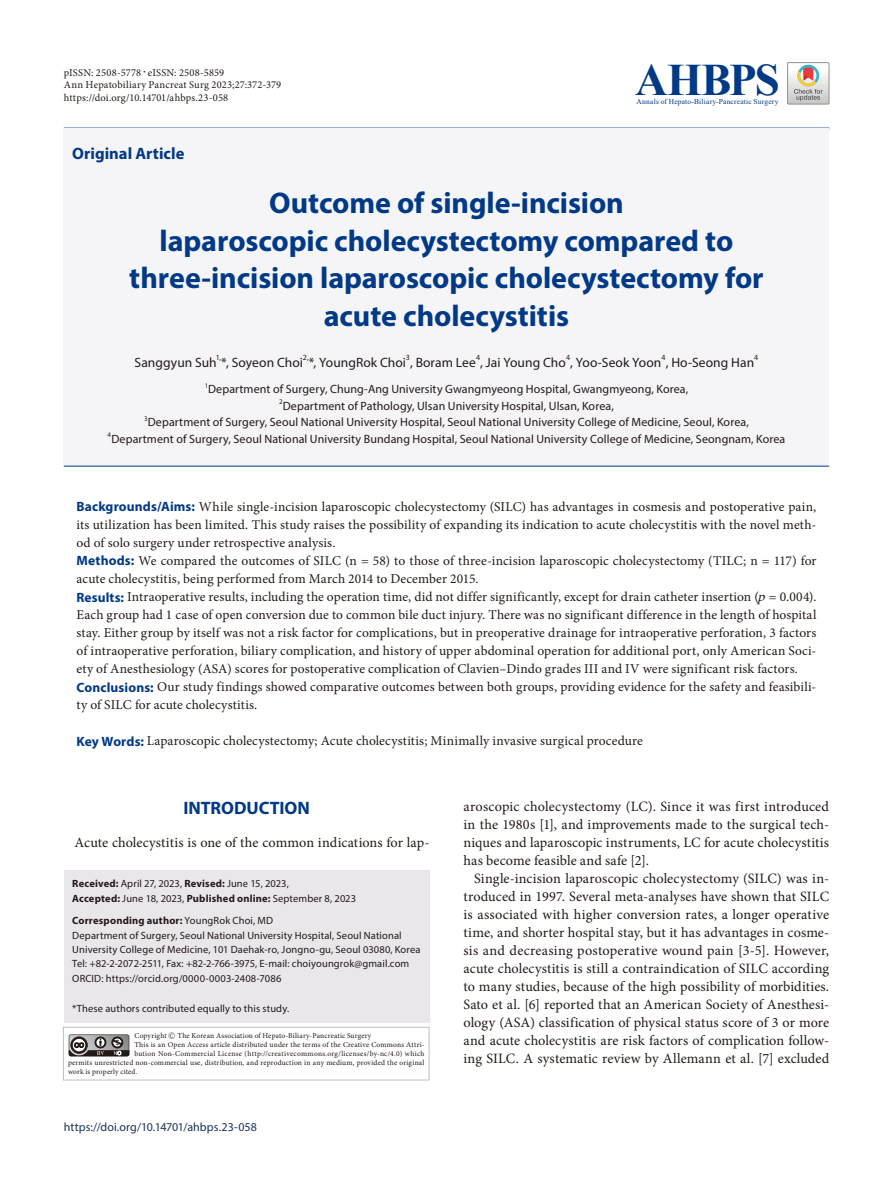
<style>
.page{position:relative;width:893px;height:1191px;background:#fff}
.page>*{position:absolute;margin:0;border:0;box-sizing:border-box;transform-origin:0 0}
.t1{font:700 45px "Times New Roman";letter-spacing:-.03em;color:#003985}
.t2{font:700 30px/37.5px "Myriad Pro";letter-spacing:-.005em;color:#003985;text-align:center}
.t3{font:700 18px "Myriad Pro";letter-spacing:-.005em;color:#003985}
.t4{font:700 16.5px "Myriad Pro";color:#003985}
.t5{font:14.25px "Minion Pro";letter-spacing:.01em;color:#231916}
.t6{font:13.5px/18px "Minion Pro";letter-spacing:.005em;color:#231916}
.t7{font:13.5px "Myriad Pro";letter-spacing:.005em;color:#231916}
.t8{font:12px "Myriad Pro";letter-spacing:.01em;color:#231916}
.t9{font:12px "Myriad Pro";letter-spacing:.005em;color:#193258}
.t10{font:10.5px/14.7px "Myriad Pro";letter-spacing:.01em;color:#231916}
.t11{font:10.5px/12.8px "Minion Pro";letter-spacing:.015em;color:#231916}
.t12{font:7.8px "Myriad Pro";color:#231916}
.t13{font:7.5px "Minion Pro";letter-spacing:.025em;color:#231916}
.t14{font:7.5px "Times New Roman";letter-spacing:.025em;color:#003985}
.t15{font:7.05px "Myriad Pro";color:#231916}
.s1{font-family:"Ko Pub World Batang PM"}
.s2{font-family:"Myriad Pro";font-weight:700;color:#003985}
.s3{font-style:italic}
.s4{font-weight:700}
</style>
<div class="page">
<hr style="left:64px;top:128px;width:765px;height:2px;background:#003985">
<div style="left:64px;top:129px;width:765px;height:337px;background:#f5f4f7"></div>
<hr style="left:64px;top:466px;width:765px;height:1px;background:#003985">
<div style="left:787px;top:62px;width:42px;height:42px;border:1px solid #94908f"></div>
<svg style="left:788px;top:63px;width:41px;height:41px"></svg>
<div style="left:64px;top:870px;width:365px;height:152px;background:#eae7eb"></div>
<div style="left:63px;top:1026px;width:366px;height:54px;border:1px solid #c3bcc8"></div>
<svg style="left:69px;top:1034px;width:60px;height:22px"></svg>
<p class="t11" style="left:64px;top:66px;width:219px">pISSN: 2508-5778<span class="s1">ㆍ</span>eISSN: 2508-5859<br>Ann Hepatobiliary Pancreat Surg 2023;27:372-379 https://doi.org/10.14701/ahbps.23-058</p>
<p class="t4" style="left:72px;top:142px;width:114px">Original Article</p>
<h1 class="t1" style="left:635px;top:47px;width:146px">AHBPS</h1>
<p class="t14" style="left:636px;top:96px;width:144px">Annals of Hepato-Biliary-Pancreatic Surgery</p>
<p class="t2" style="left:129px;top:183px;width:636px">Outcome of single-incision<br>laparoscopic cholecystectomy compared to three-incision laparoscopic cholecystectomy for acute cholecystitis</p>
<p class="t7" style="left:135px;top:354px;width:621px">Sanggyun Suh *, Soyeon Choi *, YoungRok Choi , Boram Lee , Jai Young Cho , Yoo-Seok Yoon , Ho-Seong Han</p>
<p class="t12" style="left:216px;top:353px;width:7px">1,</p>
<p class="t12" style="left:303px;top:353px;width:7px">2,</p>
<p class="t12" style="left:406px;top:353px;width:6px">3</p>
<p class="t12" style="left:476px;top:353px;width:6px">4</p>
<p class="t12" style="left:566px;top:353px;width:6px">4</p>
<p class="t12" style="left:661px;top:353px;width:6px">4</p>
<p class="t12" style="left:754px;top:353px;width:6px">4</p>
<p class="t15" style="left:205px;top:381px;width:5px">1</p>
<p class="t8" style="left:208px;top:382px;width:482px">Department of Surgery, Chung-Ang University Gwangmyeong Hospital, Gwangmyeong, Korea,</p>
<p class="t15" style="left:279px;top:397px;width:5px">2</p>
<p class="t8" style="left:283px;top:398px;width:333px">Department of Pathology, Ulsan University Hospital, Ulsan, Korea,</p>
<p class="t15" style="left:144px;top:414px;width:5px">3</p>
<p class="t8" style="left:148px;top:415px;width:602px">Department of Surgery, Seoul National University Hospital, Seoul National University College of Medicine, Seoul, Korea,</p>
<p class="t15" style="left:108px;top:430px;width:5px">4</p>
<p class="t8" style="left:111px;top:431px;width:675px">Department of Surgery, Seoul National University Bundang Hospital, Seoul National University College of Medicine, Seongnam, Korea</p>
<p class="t6" style="left:77px;top:498px;width:741px"><span class="s2">Backgrounds/Aims:</span> While single-incision laparoscopic cholecystectomy (SILC) has advantages in cosmesis and postoperative pain, its utilization has been limited. This study raises the possibility of expanding its indication to acute cholecystitis with the novel meth&shy;od of solo surgery under retrospective analysis.<br><span class="s2">Methods:</span> We compared the outcomes of SILC (n = 58) to those of three-incision laparoscopic cholecystectomy (TILC; n = 117) for acute cholecystitis, being performed from March 2014 to December 2015.<br><span class="s2">Results:</span> Intraoperative results, including the operation time, did not differ significantly, except for drain catheter insertion (<span class="s3">p</span> = 0.004).<br>Each group had 1 case of open conversion due to common bile duct injury. There was no significant difference in the length of hospital stay. Either group by itself was not a risk factor for complications, but in preoperative drainage for intraoperative perforation, 3 factors of intraoperative perforation, biliary complication, and history of upper abdominal operation for additional port, only American Soci&shy;ety of Anesthesiology (ASA) scores for postoperative complication of Clavien–Dindo grades III and IV were significant risk factors.<br><span class="s2">Conclusions:</span> Our study findings showed comparative outcomes between both groups, providing evidence for the safety and feasibili&shy;ty of SILC for acute cholecystitis.</p>
<p class="t6" style="left:77px;top:732px;width:568px"><span class="s2">Key Words:</span> Laparoscopic cholecystectomy; Acute cholecystitis; Minimally invasive surgical procedure</p>
<p class="t3" style="left:183px;top:796px;width:128px">INTRODUCTION</p>
<p class="t5" style="left:74px;top:832px;width:357px">Acute cholecystitis is one of the common indications for lap-</p>
<p class="t10" style="left:72px;top:876px;width:285px"><span class="s4">Received:</span> April 27, 2023, <span class="s4">Revised:</span> June 15, 2023,<br><span class="s4">Accepted:</span> June 18, 2023, <span class="s4">Published online:</span> September 8, 2023</p>
<p class="t10" style="left:72px;top:913px;width:350px"><span class="s4">Corresponding author:</span> YoungRok Choi, MD<br>Department of Surgery, Seoul National University Hospital, Seoul National University College of Medicine, 101 Daehak-ro, Jongno-gu, Seoul 03080, Korea Tel: +82-2-2072-2511, Fax: +82-2-766-3975, E-mail: choiyoungrok@gmail.com ORCID: https://orcid.org/0000-0003-2408-7086</p>
<p class="t10" style="left:72px;top:1001px;width:218px">*These authors contributed equally to this study.</p>
<p class="t13" style="left:134px;top:1030px;width:238px">Copyright <span class="s1">Ⓒ</span> The Korean Association of Hepato-Biliary-Pancreatic Surgery</p>
<p class="t13" style="left:134px;top:1039px;width:292px">This is an Open Access article distributed under the terms of the Creative Commons Attri-</p>
<p class="t13" style="left:134px;top:1048px;width:292px">bution Non-Commercial License (http://creativecommons.org/licenses/by-nc/4.0) which</p>
<p class="t13" style="left:68px;top:1057px;width:358px">permits unrestricted non-commercial use, distribution, and reproduction in any medium, provided the original</p>
<p class="t13" style="left:68px;top:1066px;width:71px">work is properly cited.</p>
<p class="t9" style="left:64px;top:1119px;width:195px">https://doi.org/10.14701/ahbps.23-058</p>
<p class="t5" style="left:463px;top:796px;width:367px">aroscopic cholecystectomy (LC). Since it was first introduced</p>
<p class="t5" style="left:463px;top:814px;width:367px">in the 1980s [1], and improvements made to the surgical tech-</p>
<p class="t5" style="left:463px;top:832px;width:367px">niques and laparoscopic instruments, LC for acute cholecystitis</p>
<p class="t5" style="left:463px;top:850px;width:187px">has become feasible and safe [2].</p>
<p class="t5" style="left:474px;top:868px;width:357px">Single-incision laparoscopic cholecystectomy (SILC) was in-</p>
<p class="t5" style="left:463px;top:886px;width:367px">troduced in 1997. Several meta-analyses have shown that SILC</p>
<p class="t5" style="left:463px;top:904px;width:367px">is associated with higher conversion rates, a longer operative</p>
<p class="t5" style="left:463px;top:922px;width:367px">time, and shorter hospital stay, but it has advantages in cosme-</p>
<p class="t5" style="left:463px;top:940px;width:367px">sis and decreasing postoperative wound pain [3-5]. However,</p>
<p class="t5" style="left:463px;top:958px;width:367px">acute cholecystitis is still a contraindication of SILC according</p>
<p class="t5" style="left:463px;top:976px;width:367px">to many studies, because of the high possibility of morbidities.</p>
<p class="t5" style="left:463px;top:994px;width:367px">Sato et al. [6] reported that an American Society of Anesthesi-</p>
<p class="t5" style="left:463px;top:1012px;width:367px">ology (ASA) classification of physical status score of 3 or more</p>
<p class="t5" style="left:463px;top:1030px;width:367px">and acute cholecystitis are risk factors of complication follow-</p>
<p class="t5" style="left:463px;top:1048px;width:367px">ing SILC. A systematic review by Allemann et al. [7] excluded</p>
</div>
